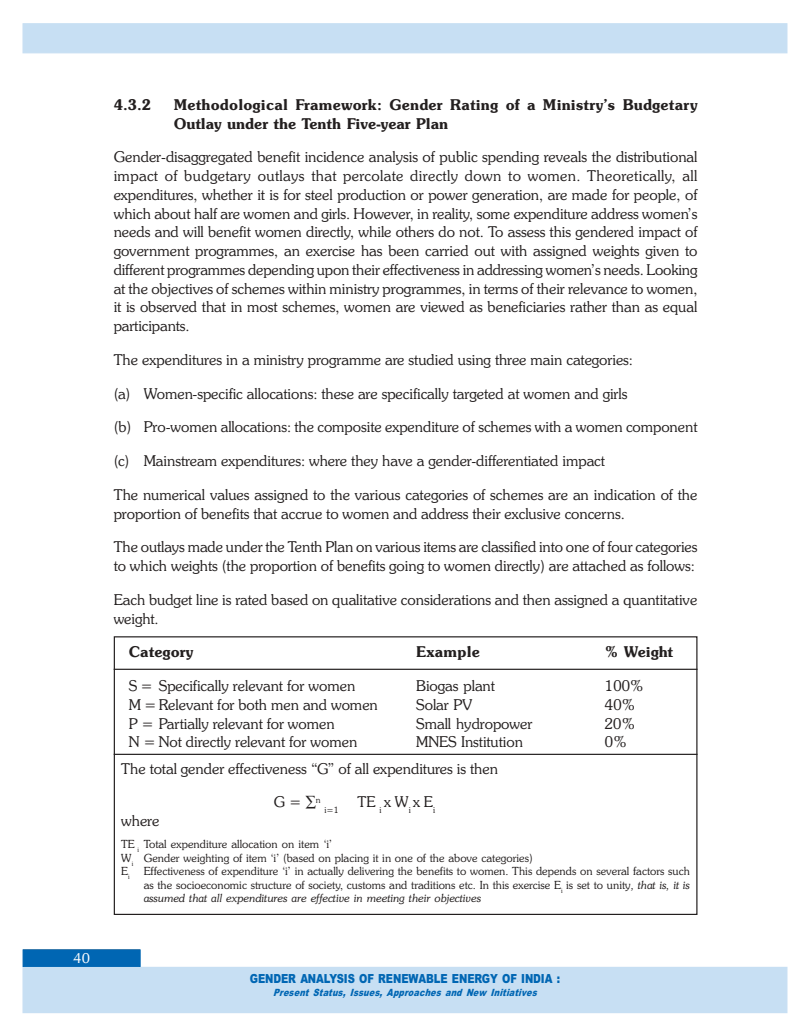
<style>
.page{position:relative;width:810px;height:1035px;background:#fff}
.page>*{position:absolute;margin:0;border:0;box-sizing:border-box;transform-origin:0 0}
.t1{font:15px/18.8px "TT5 C5 BO00";letter-spacing:-.005em;color:#231f1f}
.t2{font:15px/18.8px "TT5 C59 O00";letter-spacing:.01em;color:#231f1f}
.t3{font:15px "TT5 C4 DO00";color:#fff}
.t4{font:12.5px "TT5 C51 O00";letter-spacing:-.01em;color:#0066b3;scale:.8 1}
.t5{font:11.25px "TT5 C73 O00";color:#231f1f}
.t6{font:11.25px "TT5 C74 O00";color:#231f1f}
.t7{font:10px "TT5 C55 OI00";letter-spacing:.03em;color:#0066b3;scale:.8 1}
.t8{font:8.75px "TT5 C6 CO00";color:#231f1f}
.s1{font-family:"TT5 C74 O00"}
</style>
<div class="page">
<div style="left:22px;top:967px;width:765px;height:46px;background:#c7dff3"></div>
<div style="left:23px;top:949px;width:118px;height:18px;background:#0066b3;border:1px solid #0066b3"></div>
<div style="left:22px;top:23px;width:765px;height:30px;background:#c7dff3"></div>
<div style="left:114px;top:636px;width:584px;height:279px;border:1px solid #231f1f"></div>
<hr style="left:114px;top:669px;width:584px;height:1px;background:#231f1f">
<hr style="left:114px;top:754px;width:584px;height:1px;background:#231f1f">
<p class="t3" style="left:73px;top:952px;width:18px">40</p>
<p class="t2" style="left:114px;top:96px;width:39px">4.3.2</p>
<p class="t2" style="left:174px;top:96px;width:525px">Methodological Framework: Gender Rating of a Ministry’s Budgetary<br>Outlay under the Tenth Five-year Plan</p>
<p class="t1" style="left:114px;top:149px;width:585px;text-align:justify">Gender-disaggregated benefit incidence analysis of public spending reveals the distributional impact of budgetary outlays that percolate directly down to women. Theoretically, all expenditures, whether it is for steel production or power generation, are made for people, of which about half are women and girls. However, in reality, some expenditure address women’s needs and will benefit women directly, while others do not. To assess this gendered impact of government programmes, an exercise has been carried out with assigned weights given to different programmes depending upon their effectiveness in addressing women’s needs. Looking at the objectives of schemes within ministry programmes, in terms of their relevance to women, it is observed that in most schemes, women are viewed as beneficiaries rather than as equal participants.</p>
<p class="t1" style="left:114px;top:352px;width:521px">The expenditures in a ministry programme are studied using three main categories:</p>
<p class="t1" style="left:114px;top:385px;width:515px">(a) Women-specific allocations: these are specifically targeted at women and girls</p>
<p class="t1" style="left:114px;top:419px;width:585px">(b) Pro-women allocations: the composite expenditure of schemes with a women component</p>
<p class="t1" style="left:114px;top:453px;width:493px">(c) Mainstream expenditures: where they have a gender-differentiated impact</p>
<p class="t1" style="left:114px;top:487px;width:585px">The numerical values assigned to the various categories of schemes are an indication of the proportion of benefits that accrue to women and address their exclusive concerns.</p>
<p class="t1" style="left:114px;top:539px;width:585px">The outlays made under the Tenth Plan on various items are classified into one of four categories to which weights (the proportion of benefits going to women directly) are attached as follows:</p>
<p class="t1" style="left:114px;top:592px;width:585px">Each budget line is rated based on qualitative considerations and then assigned a quantitative weight.</p>
<p class="t2" style="left:129px;top:644px;width:66px">Category</p>
<p class="t2" style="left:416px;top:644px;width:65px">Example</p>
<p class="t2" style="left:605px;top:644px;width:70px">% Weight</p>
<p class="t1" style="left:129px;top:678px;width:228px">S = Specifically relevant for women</p>
<p class="t1" style="left:416px;top:678px;width:80px">Biogas plant</p>
<p class="t1" style="left:605px;top:678px;width:40px">100%</p>
<p class="t1" style="left:129px;top:697px;width:251px">M =Relevant for both men and women</p>
<p class="t1" style="left:416px;top:697px;width:58px">Solar PV</p>
<p class="t1" style="left:605px;top:697px;width:32px">40%</p>
<p class="t1" style="left:129px;top:715px;width:208px">P = Partially relevant for women</p>
<p class="t1" style="left:416px;top:715px;width:118px">Small hydropower</p>
<p class="t1" style="left:605px;top:715px;width:32px">20%</p>
<p class="t1" style="left:129px;top:734px;width:230px">N = Not directly relevant for women</p>
<p class="t1" style="left:416px;top:734px;width:108px">MNES Institution</p>
<p class="t1" style="left:605px;top:734px;width:23px">0%</p>
<p class="t1" style="left:121px;top:760px;width:378px">The total gender effectiveness “G” of all expenditures is then</p>
<p class="t1" style="left:274px;top:794px;width:48px">G = ∑<sup>n</sup></p>
<p class="t8" style="left:324px;top:806px;width:16px">i=1</p>
<p class="t1" style="left:358px;top:794px;width:79px">TE <sub>i</sub> x W<sub>i</sub> x E<sub>i</sub></p>
<p class="t1" style="left:121px;top:812px;width:40px">where</p>
<p class="t5" style="left:121px;top:840px;width:213px">TE <sub>i</sub> Total expenditure allocation on item ‘i’</p>
<p class="t5" style="left:121px;top:853px;width:413px">W<sub>i</sub> Gender weighting of item ‘i’ (based on placing it in one of the above categories)</p>
<p class="t5" style="left:121px;top:867px;width:570px">E<sub>i</sub> Effectiveness of expenditure ‘i’ in actually delivering the benefits to women. This depends on several factors such</p>
<p class="t5" style="left:144px;top:880px;width:548px">as the socioeconomic structure of society, customs and traditions etc. In this exercise E<sub>i</sub> is set to unity<span class="s1">, that is, it is</span></p>
<p class="t6" style="left:144px;top:894px;width:339px">assumed that all expenditures are effective in meeting their objectives</p>
<p class="t4" style="left:250px;top:974px;width:389px">GENDER ANALYSIS OF RENEWABLE ENERGY OF INDIA :</p>
<p class="t7" style="left:273px;top:988px;width:331px">Present Status, Issues, Approaches and New Initiatives</p>
</div>
